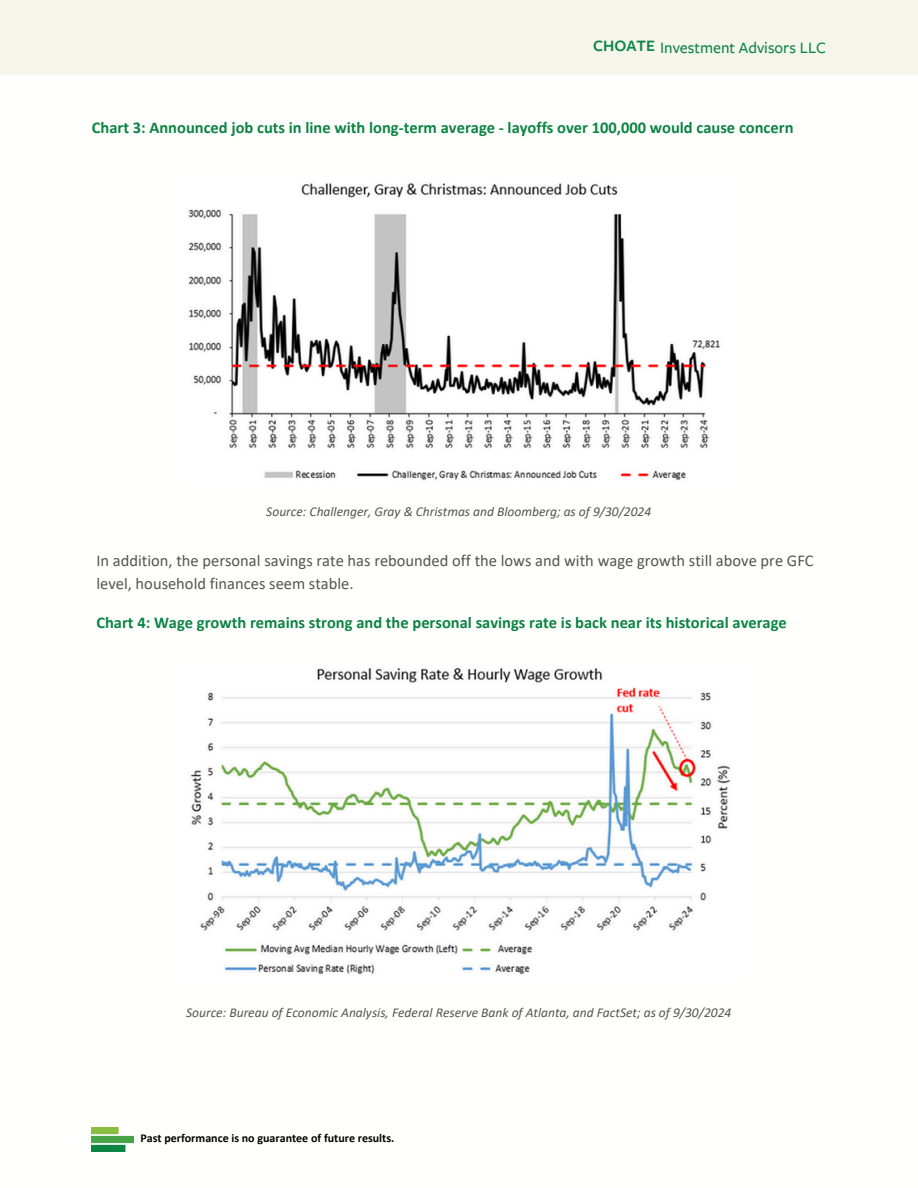
<style>
.page{position:relative;width:918px;height:1188px;background:#fff}
.page>*{position:absolute;margin:0;border:0;box-sizing:border-box;transform-origin:0 0}
.t1{font:700 16.5px "Calibri";color:#0c8442}
.t2{font:16.5px/23px "Calibri";color:#545454}
.t3{font:500 16.5px "Freight Sans Pro";color:#0c8442}
.t4{font:600 16.5px "Freight Sans Pro";color:#0c8442}
.t5{font:italic 13.5px "Calibri";color:#545454}
.t6{font:700 12px "Calibri";color:#000}
</style>
<div class="page">
<div style="left:0;top:0;width:918px;height:74px;background:#f6f6ed"></div>
<img style="left:92px;top:1127px;width:41px;height:24px">
<img style="left:188px;top:183px;width:532px;height:297px">
<img style="left:190px;top:668px;width:541px;height:306px">
<h3 class="t4" style="left:593px;top:35px;width:63px">CHOATE</h3>
<h1 class="t3" style="left:660px;top:39px;width:168px">Investment Advisors LLC</h1>
<h3 class="t1" style="left:92px;top:120px;width:703px">Chart 3: Announced job cuts in line with long-term average - layoffs over 100,000 would cause concern</h3>
<h2 class="t5" style="left:266px;top:506px;width:386px">Source: Challenger, Gray &amp; Christmas and Bloomberg; as of 9/30/2024</h2>
<p class="t2" style="left:96px;top:550px;width:719px">In addition, the personal savings rate has rebounded off the lows and with wage growth still above pre GFC level, household finances seem stable.</p>
<h4 class="t1" style="left:96px;top:615px;width:692px">Chart 4: Wage growth remains strong and the personal savings rate is back near its historical average</h4>
<p class="t5" style="left:186px;top:1007px;width:547px">Source: Bureau of Economic Analysis, Federal Reserve Bank of Atlanta, and FactSet; as of 9/30/2024</p>
<h2 class="t6" style="left:140px;top:1133px;width:255px">Past performance is no guarantee of future results.</h2>
</div>
